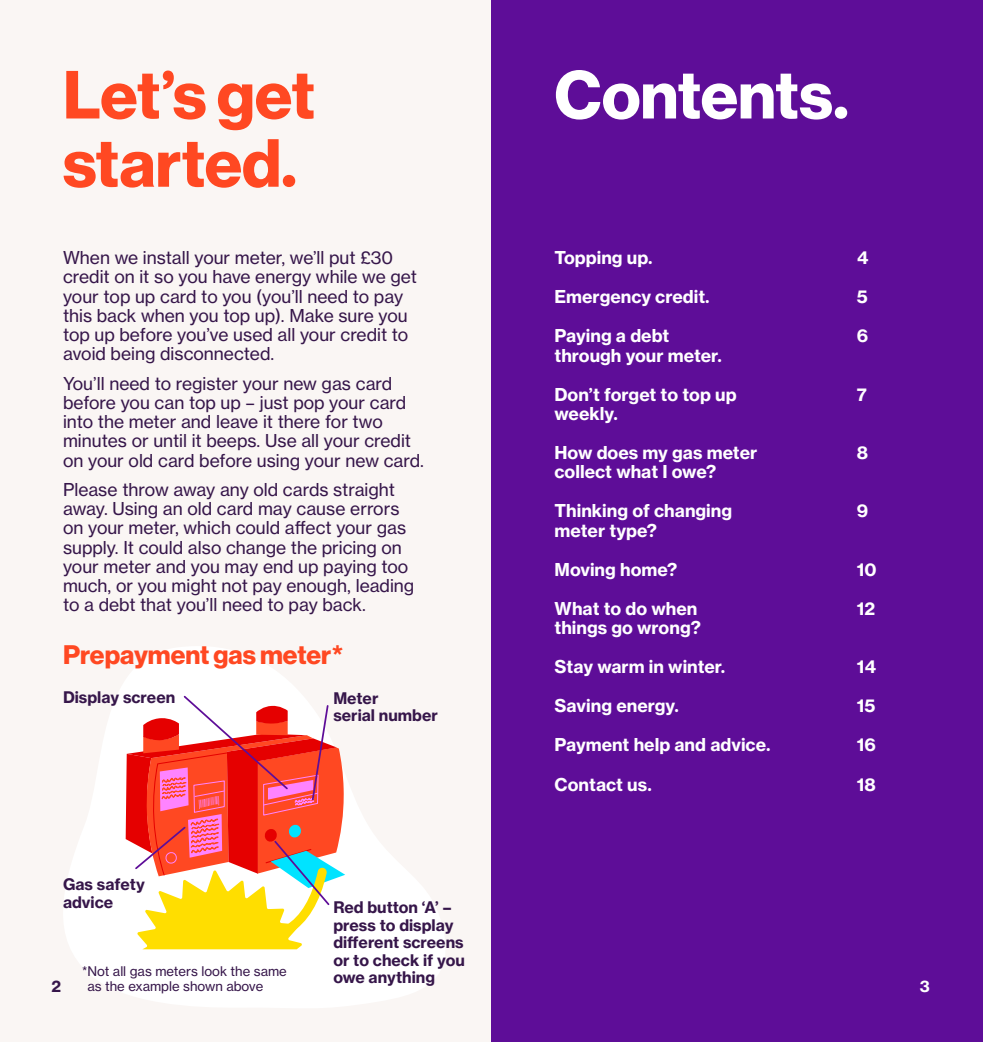
<style>
.page{position:relative;width:983px;height:1042px;background:#fff}
.page>*{position:absolute;margin:0;border:0;box-sizing:border-box;transform-origin:0 0}
.t1{font:700 66.5px/68.2px "Haas Grot Disp R 75";letter-spacing:-.005em;color:#ff4822}
.t2{font:700 66.5px "Haas Grot Disp R 75";color:#fff}
.t3{font:700 26.25px "Haas Grot Disp R 75";color:#ff4822}
.t4{font:17.5px/19.2px "Haas Grot Text R 55 Roman";color:#36164a}
.t5{font:700 17.5px/19.2px "Haas Grot Text R 75";color:#fff}
.t6{font:700 15.75px/17.5px "Haas Grot Text R 75";color:#36164a}
.t7{font:700 15.75px "Haas Grot Text R 75";color:#fff}
.t8{font:13.12px/15.8px "Haas Grot Text R 55 Roman";color:#36164a}
</style>
<div class="page">
<div style="left:0;top:0;width:491px;height:1042px;background:#faf6f4"></div>
<div style="left:491px;top:0;width:491px;height:1042px;background:#5e0d98"></div>
<svg style="left:64px;top:647px;width:381px;height:361px;fill:#fff"></svg>
<svg style="left:126px;top:694px;width:219px;height:255px"></svg>
<h1 class="t1" style="left:63px;top:62px;width:253px">Let’s get started.</h1>
<p class="t4" style="left:63px;top:248px;width:355px">When we install your meter, we’ll put £30 credit on it so you have energy while we get your top up card to you (you’ll need to pay this back when you top up). Make sure you top up before you’ve used all your credit to avoid being disconnected.</p>
<p class="t4" style="left:63px;top:373px;width:362px">You’ll need to register your new gas card before you can top up – just pop your card into the meter and leave it there for two minutes or until it beeps. Use all your credit on your old card before using your new card.</p>
<p class="t4" style="left:63px;top:480px;width:353px">Please throw away any old cards straight away. Using an old card may cause errors on your meter, which could affect your gas supply. It could also change the pricing on your meter and you may end up paying too much, or you might not pay enough, leading to a debt that you’ll need to pay back.</p>
<h2 class="t3" style="left:63px;top:639px;width:282px">Prepayment gas meter*</h2>
<p class="t6" style="left:63px;top:688px;width:114px">Display screen</p>
<p class="t6" style="left:333px;top:689px;width:106px">Meter<br>serial number</p>
<p class="t6" style="left:63px;top:876px;width:83px">Gas safety advice</p>
<p class="t6" style="left:52px;top:977px;width:11px">2</p>
<p class="t8" style="left:87px;top:963px;width:201px;text-indent:-5px">*Not all gas meters look the same as the example shown above</p>
<p class="t6" style="left:333px;top:898px;width:133px">Red button ‘A’ – press to display different screens or to check if you owe anything</p>
<h1 class="t2" style="left:554px;top:56px;width:296px">Contents.</h1>
<p class="t5" style="left:554px;top:248px;width:100px">Topping up.</p>
<p class="t5" style="left:554px;top:287px;width:157px">Emergency credit.</p>
<p class="t5" style="left:554px;top:326px;width:169px">Paying a debt through your meter.</p>
<p class="t5" style="left:554px;top:385px;width:183px">Don’t forget to top up weekly.</p>
<p class="t5" style="left:554px;top:443px;width:204px">How does my gas meter collect what I owe?</p>
<p class="t5" style="left:554px;top:501px;width:179px">Thinking of changing meter type?</p>
<p class="t5" style="left:554px;top:560px;width:124px">Moving home?</p>
<p class="t5" style="left:554px;top:599px;width:148px">What to do when things go wrong?</p>
<p class="t5" style="left:554px;top:657px;width:172px">Stay warm in winter.</p>
<p class="t5" style="left:554px;top:696px;width:126px">Saving energy.</p>
<p class="t5" style="left:554px;top:735px;width:217px">Payment help and advice.</p>
<p class="t5" style="left:554px;top:774px;width:99px">Contact us.</p>
<p class="t5" style="left:856px;top:248px;width:13px">4</p>
<p class="t5" style="left:856px;top:287px;width:13px">5</p>
<p class="t5" style="left:856px;top:326px;width:13px">6</p>
<p class="t5" style="left:856px;top:385px;width:12px">7</p>
<p class="t5" style="left:856px;top:443px;width:13px">8</p>
<p class="t5" style="left:856px;top:501px;width:13px">9</p>
<p class="t5" style="left:856px;top:560px;width:21px">10</p>
<p class="t5" style="left:856px;top:599px;width:20px">12</p>
<p class="t5" style="left:856px;top:657px;width:21px">14</p>
<p class="t5" style="left:856px;top:696px;width:20px">15</p>
<p class="t5" style="left:856px;top:735px;width:21px">16</p>
<p class="t5" style="left:856px;top:774px;width:20px">18</p>
<p class="t7" style="left:919px;top:976px;width:12px">3</p>
</div>
